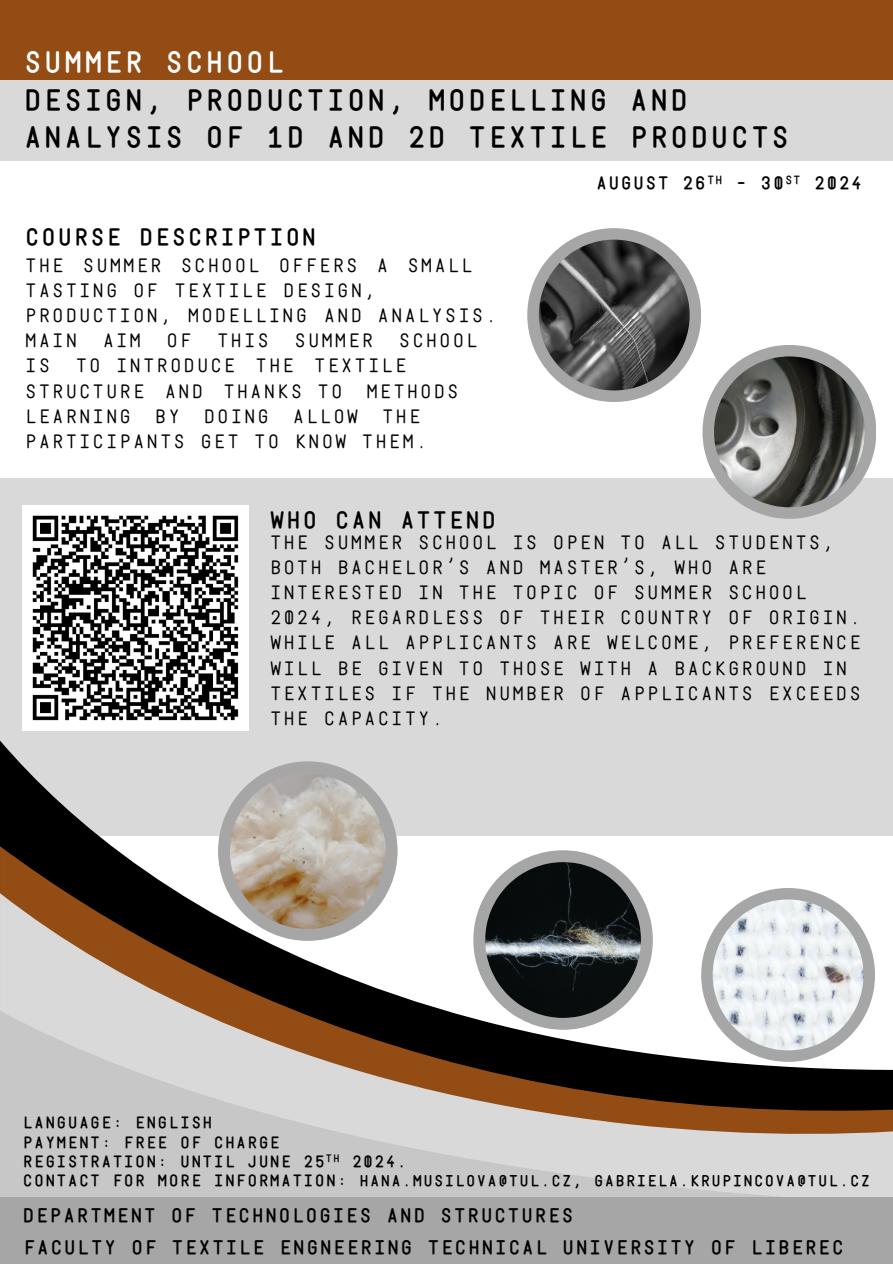
<style>
.page{position:relative;width:893px;height:1264px;background:#fff}
.page>*{position:absolute;margin:0;border:0;box-sizing:border-box;transform-origin:0 0}
.t1{font:700 27px/37.7px "TUL Mono";color:#000}
.t2{font:700 21.75px "TUL Mono";color:#000}
.t3{font:18px/25px "TUL Mono";color:#000}
.t4{font:700 18px/31.3px "TUL Mono";color:#000}
.t5{font:700 16.5px "TUL Mono";color:#000}
.t6{font:700 15px/19.4px "TUL Mono";color:#000}
.t7{font:700 14.25px "TUL Mono";color:#000}
.s1{color:#fff}
.s2{font-size:15px}
</style>
<div class="page">
<div style="left:0;top:478px;width:892px;height:179px;background:#d9d9d9"></div>
<div style="left:0;top:657px;width:892px;height:179px;background:#d9d9d9"></div>
<svg style="left:0;top:793px;width:892px;height:404px"></svg>
<svg style="left:0;top:1010px;width:868px;height:187px;background:#a9a099"></svg>
<svg style="left:218px;top:761px;width:179px;height:179px"></svg>
<img style="left:230px;top:773px;width:155px;height:156px">
<svg style="left:527px;top:228px;width:349px;height:291px"></svg>
<img style="left:714px;top:356px;width:150px;height:151px">
<svg style="left:701px;top:888px;width:174px;height:173px"></svg>
<img style="left:712px;top:899px;width:151px;height:151px">
<div style="left:0;top:80px;width:892px;height:81px;background:#d9d9d9"></div>
<div style="left:0;top:0;width:892px;height:80px;background:#924c14"></div>
<div style="left:0;top:1197px;width:892px;height:41px;background:#a6a6a6"></div>
<div style="left:0;top:1238px;width:892px;height:25px;background:#a6a6a6"></div>
<img style="left:23px;top:505px;width:225px;height:225px">
<svg style="left:473px;top:850px;width:179px;height:179px"></svg>
<img style="left:485px;top:862px;width:156px;height:155px">
<p class="t1" style="left:23px;top:44px;width:769px"><span class="s1">SUMMER SCHOOL<br></span>DESIGN, PRODUCTION, MODELLING AND<br>ANALYSIS OF 1D AND 2D TEXTILE PRODUCTS</p>
<p class="t2" style="left:24px;top:223px;width:294px">COURSE DESCRIPTION</p>
<p class="t3" style="left:24px;top:253px;width:475px">THE SUMMER SCHOOL OFFERS A SMALL<br>TASTING OF TEXTILE DESIGN,<br>PRODUCTION, MODELLING AND ANALYSIS.<br>MAIN</p>
<p class="t3" style="left:102px;top:328px;width:42px">AIM</p>
<p class="t3" style="left:166px;top:328px;width:28px">OF</p>
<p class="t3" style="left:216px;top:328px;width:55px">THIS</p>
<p class="t3" style="left:293px;top:328px;width:82px">SUMMER</p>
<p class="t3" style="left:398px;top:328px;width:82px">SCHOOL</p>
<p class="t3" style="left:24px;top:354px;width:28px">IS</p>
<p class="t3" style="left:24px;top:354px;width:437px;text-indent:50px">TO INTRODUCE THE TEXTILE<br>STRUCTURE AND THANKS TO METHODS<br>LEARNING BY DOING ALLOW THE<br>PARTICIPANTS GET TO KNOW THEM.</p>
<h4 class="t5" style="left:595px;top:172px;width:269px">AUGUST 26<sup>TH</sup> - 30<sup>ST</sup> 2024</h4>
<p class="t2" style="left:269px;top:506px;width:229px">WHO CAN ATTEND</p>
<p class="t3" style="left:269px;top:530px;width:594px">THE SUMMER SCHOOL IS OPEN TO ALL STUDENTS, BOTH BACHELOR'S AND MASTER'S, WHO ARE INTERESTED IN THE TOPIC OF SUMMER SCHOOL 2024, REGARDLESS OF THEIR COUNTRY OF ORIGIN.<br>WHILE ALL APPLICANTS ARE WELCOME, PREFERENCE WILL BE GIVEN TO THOSE WITH A BACKGROUND IN TEXTILES IF THE NUMBER OF APPLICANTS EXCEEDS THE CAPACITY.</p>
<p class="t6" style="left:22px;top:1113px;width:386px">LANGUAGE: ENGLISH<br>PAYMENT: FREE OF CHARGE<br>REGISTRATION: UNTIL JUNE 25<sup>TH</sup> 2024.</p>
<p class="t7" style="left:22px;top:1171px;width:850px"><span class="s2">CONTACT FOR MORE INFORMATION:</span> HANA.MUSILOVA@TUL.CZ, GABRIELA.KRUPINCOVA@TUL.CZ</p>
<p class="t4" style="left:22px;top:1200px;width:824px">DEPARTMENT OF TECHNOLOGIES AND STRUCTURES<br>FACULTY OF TEXTILE ENGNEERING TECHNICAL UNIVERSITY OF LIBEREC</p>
</div>
